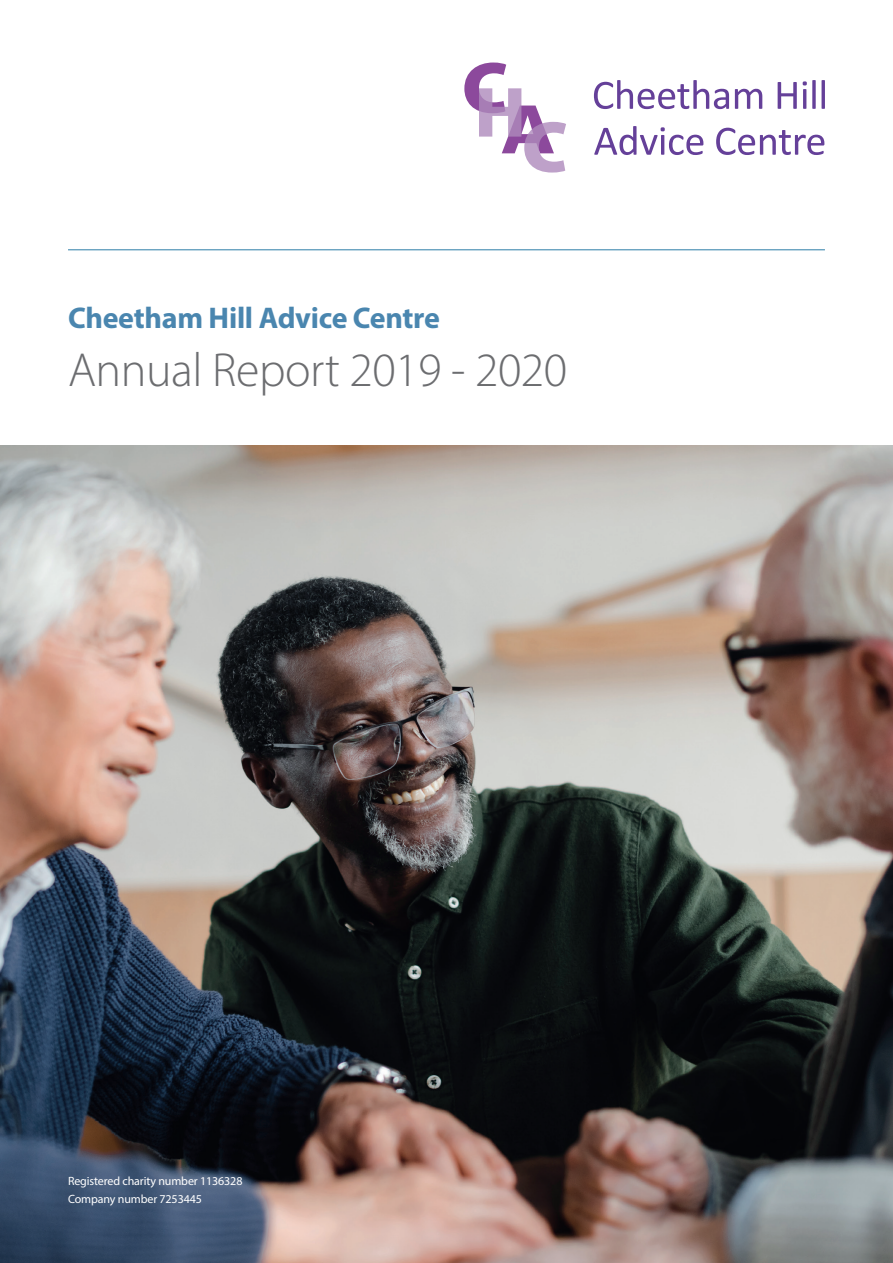
<style>
.page{position:relative;width:893px;height:1263px;background:#fff}
.page>*{position:absolute;margin:0;border:0;box-sizing:border-box;transform-origin:0 0}
.t1{font:300 48px "Myriad Pro";letter-spacing:-.01em;color:#6c6d70}
.t2{font:700 30px "Myriad Pro";letter-spacing:-.01em;color:#4a86af}
.t3{font:12px/18.6px "Myriad Pro";letter-spacing:-.01em;color:#fff}
</style>
<div class="page">
<img style="left:0;top:445px;width:893px;height:818px">
<hr style="left:68px;top:249px;width:757px;height:1px;background:#2c7da8">
<svg style="left:594px;top:80px;width:135px;height:29px"></svg>
<svg style="left:735px;top:89px;width:27px;height:20px"></svg>
<svg style="left:778px;top:82px;width:19px;height:27px"></svg>
<svg style="left:803px;top:80px;width:22px;height:29px"></svg>
<svg style="left:594px;top:126px;width:109px;height:29px"></svg>
<svg style="left:716px;top:128px;width:108px;height:27px"></svg>
<svg style="left:464px;top:63px;width:102px;height:110px"></svg>
<h2 class="t2" style="left:68px;top:299px;width:373px">Cheetham Hill Advice Centre</h2>
<h1 class="t1" style="left:68px;top:341px;width:501px">Annual Report 2019 - 2020</h1>
<p class="t3" style="left:68px;top:1171px;width:176px">Registered charity number 1136328<br>Company number 7253445</p>
</div>
